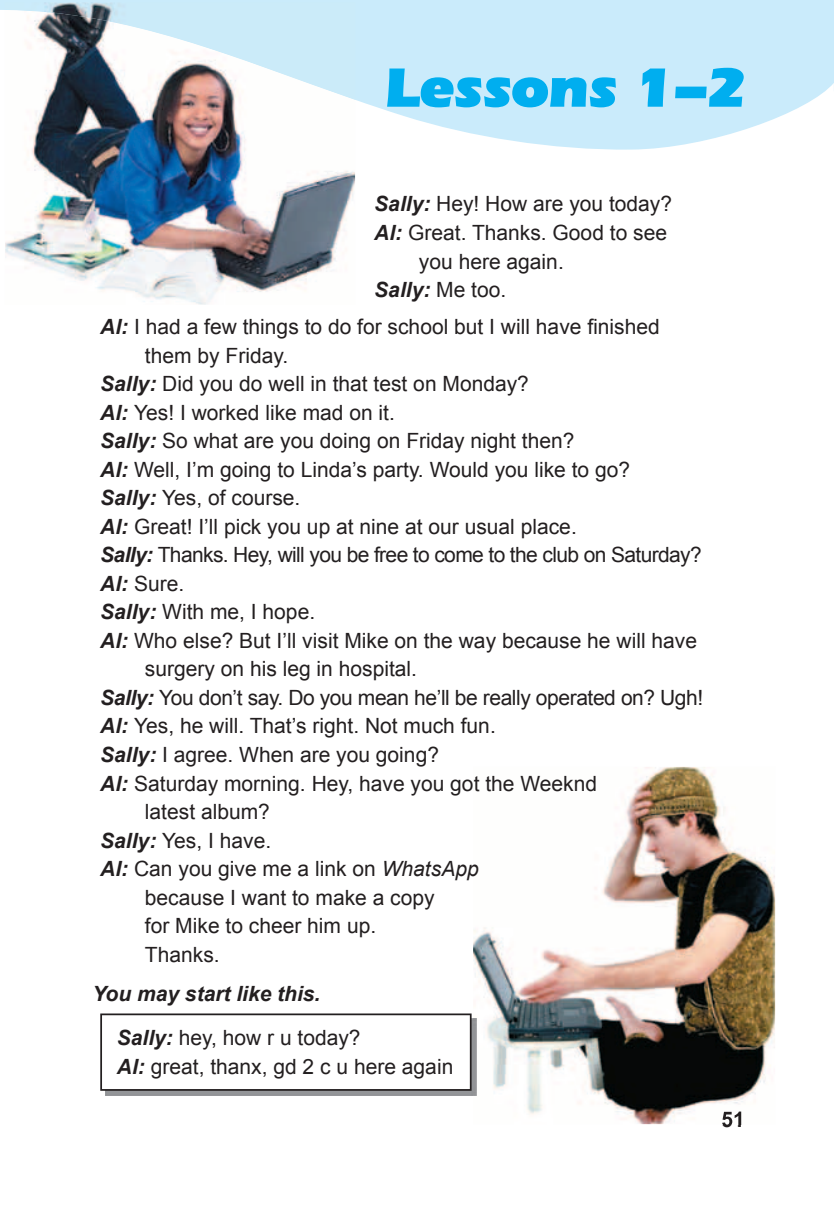
<style>
.page{position:relative;width:834px;height:1216px;background:#fff}
.page>*{position:absolute;margin:0;border:0;box-sizing:border-box;transform-origin:0 0}
.t1{font:900 57.75px "Everest";letter-spacing:-.03em;color:#00aeef}
.t2{font:21px "Arial";color:#231f20}
.t3{font:21px "Arial";letter-spacing:-.03em;color:#231f20}
.t4{font:21px "Arial";letter-spacing:-.02em;color:#231f20}
.t5{font:italic 700 21px/44.8px "Arial";color:#231f20}
.t6{font:700 21px "Arial";color:#231f20}
.s1{font-weight:700;font-style:italic}
.s2{font-weight:400;font-style:normal}
.s3{font-style:italic}
</style>
<div class="page">
<svg style="left:0;top:0;width:833px;height:150px;background:#d0edfb"></svg>
<img style="left:473px;top:766px;width:302px;height:358px">
<img style="left:722px;top:1111px;width:19px;height:13px">
<img style="left:5px;top:100px;width:350px;height:205px">
<img style="left:5px;top:2px;width:350px;height:98px">
<img style="left:105px;top:1018px;width:371px;height:77px">
<svg style="left:100px;top:1013px;width:371px;height:77px"></svg>
<h1 class="t1" style="left:383px;top:57px;width:364px">Lessons 1-2</h1>
<p class="t2" style="left:374px;top:190px;width:299px"><span class="s1">Sally:</span> Hey! How are you today?</p>
<p class="t2" style="left:374px;top:219px;width:294px"><span class="s1">Al:</span> Great. Thanks. Good to see</p>
<p class="t2" style="left:419px;top:247px;width:146px">you here again.</p>
<p class="t5" style="left:374px;top:268px;width:133px">Sally: <span class="s2">Me too.</span></p>
<p class="t2" style="left:100px;top:313px;width:561px"><span class="s1">Al:</span> I had a few things to do for school but I will have finished</p>
<p class="t2" style="left:145px;top:341px;width:145px">them by Friday.</p>
<p class="t2" style="left:100px;top:370px;width:430px"><span class="s1">Sally:</span> Did you do well in that test on Monday?</p>
<p class="t2" style="left:100px;top:398px;width:296px"><span class="s1">Al:</span> Yes! I worked like mad on it.</p>
<p class="t2" style="left:100px;top:427px;width:475px"><span class="s1">Sally:</span> So what are you doing on Friday night then?</p>
<p class="t2" style="left:100px;top:455px;width:531px"><span class="s1">Al:</span> Well, I’m going to linda’s party. Would you like to go?</p>
<p class="t2" style="left:100px;top:484px;width:202px"><span class="s1">Sally:</span> Yes, of course.</p>
<p class="t2" style="left:100px;top:512px;width:478px"><span class="s1">Al:</span> Great! I’ll pick you up at nine at our usual place.</p>
<p class="t3" style="left:100px;top:541px;width:603px"><span class="s1">Sally:</span> Thanks. Hey, will you be free to come to the club on Saturday?</p>
<p class="t2" style="left:100px;top:569px;width:86px"><span class="s1">Al:</span> Sure.</p>
<p class="t2" style="left:100px;top:598px;width:216px"><span class="s1">Sally:</span> With me, I hope.</p>
<p class="t2" style="left:100px;top:626px;width:598px"><span class="s1">Al:</span> Who else? But I’ll visit Mike on the way because he will have</p>
<p class="t2" style="left:145px;top:655px;width:273px">surgery on his leg in hospital.</p>
<p class="t4" style="left:100px;top:683px;width:604px"><span class="s1">Sally:</span> You don’t say. Do you mean he’ll be really operated on? Ugh!</p>
<p class="t2" style="left:100px;top:712px;width:397px"><span class="s1">Al:</span> Yes, he will. That’s right. Not much fun.</p>
<p class="t2" style="left:100px;top:740px;width:340px"><span class="s1">Sally:</span> I agree. When are you going?</p>
<p class="t2" style="left:100px;top:769px;width:498px"><span class="s1">Al:</span> Saturday morning. Hey, have you got the Weeknd</p>
<p class="t2" style="left:145px;top:798px;width:126px">latest album?</p>
<p class="t2" style="left:100px;top:826px;width:172px"><span class="s1">Sally:</span> Yes, I have.</p>
<p class="t2" style="left:100px;top:855px;width:380px"><span class="s1">Al:</span> Can you give me a link on <span class="s3">WhatsApp</span></p>
<p class="t2" style="left:145px;top:883px;width:291px">because I want to make a copy</p>
<p class="t2" style="left:145px;top:912px;width:233px">for Mike to cheer him up.</p>
<p class="t2" style="left:145px;top:940px;width:76px">Thanks.</p>
<p class="t5" style="left:117px;top:971px;width:245px;text-indent:-25px">You may start like this.<br>Sally: <span class="s2">hey, how r u today?</span></p>
<p class="t2" style="left:117px;top:1052px;width:338px"><span class="s1">Al:</span> great, thanx, gd 2 c u here again</p>
<p class="t6" style="left:721px;top:1105px;width:25px">51</p>
</div>
